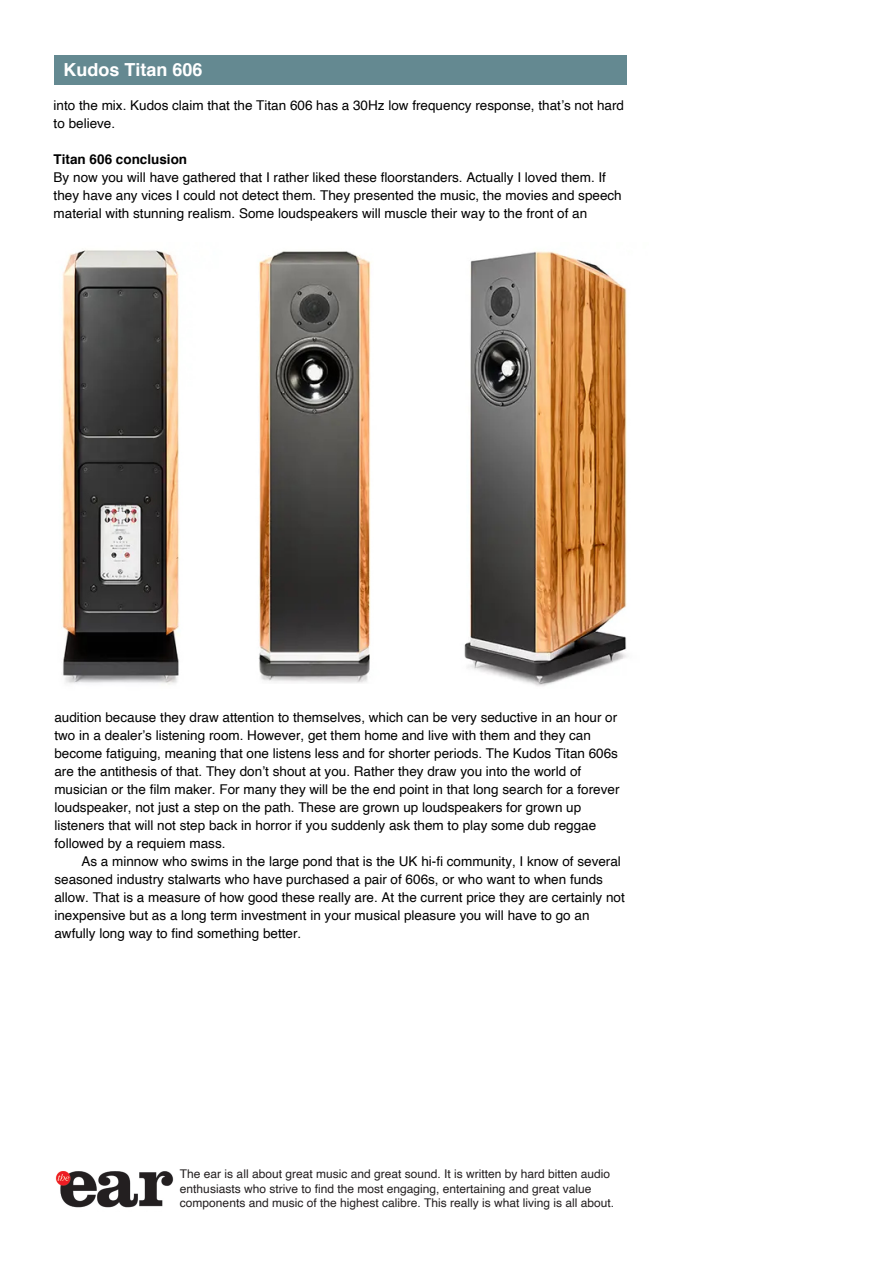
<style>
.page{position:relative;width:893px;height:1263px;background:#fff}
.page>*{position:absolute;margin:0;border:0;box-sizing:border-box;transform-origin:0 0}
.t1{font:700 18px "Helvetica";color:#fff}
.t2{font:13.5px/18px "Helvetica";color:#000}
.t3{font:700 13.5px "Helvetica";color:#000}
.t4{font:12px/14.4px "Helvetica";color:#231f20}
</style>
<div class="page">
<div style="left:54px;top:55px;width:572px;height:30px;background:#648991"></div>
<img style="left:62px;top:250px;width:565px;height:436px">
<img style="left:55px;top:1171px;width:119px;height:37px">
<h1 class="t1" style="left:63px;top:63px;width:141px">Kudos Titan 606</h1>
<p class="t2" style="left:54px;top:97px;width:572px">into the mix. Kudos claim that the Titan 606 has a 30Hz low frequency response, that’s not hard to believe.</p>
<p class="t3" style="left:54px;top:153px;width:135px">Titan 606 conclusion</p>
<p class="t2" style="left:54px;top:169px;width:570px">By now you will have gathered that I rather liked these floorstanders. Actually I loved them. If they have any vices I could not detect them. They presented the music, the movies and speech material with stunning realism. Some loudspeakers will muscle their way to the front of an</p>
<p class="t2" style="left:54px;top:709px;width:567px">audition because they draw attention to themselves, which can be very seductive in an hour or two in a dealer’s listening room. However, get them home and live with them and they can become fatiguing, meaning that one listens less and for shorter periods. The Kudos Titan 606s are the antithesis of that. They don’t shout at you. Rather they draw you into the world of musician or the film maker. For many they will be the end point in that long search for a forever loudspeaker, not just a step on the path. These are grown up loudspeakers for grown up listeners that will not step back in horror if you suddenly ask them to play some dub reggae followed by a requiem mass.</p>
<p class="t2" style="left:54px;top:853px;width:572px;text-indent:27px">As a minnow who swims in the large pond that is the UK hi-fi community, I know of several seasoned industry stalwarts who have purchased a pair of 606s, or who want to when funds allow. That is a measure of how good these really are. At the current price they are certainly not inexpensive but as a long term investment in your musical pleasure you will have to go an awfully long way to find something better.</p>
<p class="t4" style="left:180px;top:1167px;width:436px">The ear is all about great music and great sound. It is written by hard bitten audio enthusiasts who strive to find the most engaging, entertaining and great value components and music of the highest calibre. This really is what living is all about.</p>
</div>
